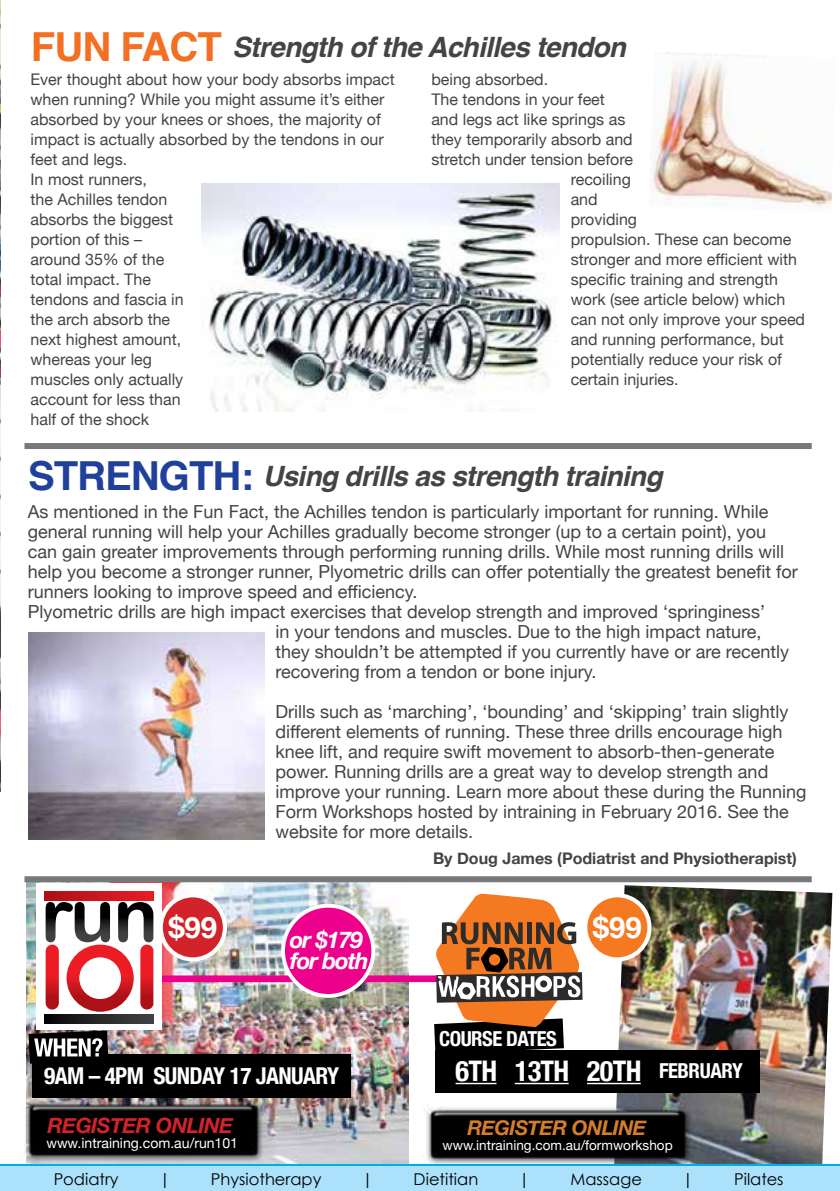
<style>
.page{position:relative;width:840px;height:1191px;background:#fff}
.page>*{position:absolute;margin:0;border:0;box-sizing:border-box;transform-origin:0 0}
.t1{font:700 29.2px "Helvetica Neue";color:#fff}
.t2{font:700 condensed 28.4px "Helvetica Neue";letter-spacing:-.025em;color:#fff}
.t3{font:italic 700 28px "Helvetica";letter-spacing:-.025em;color:#444}
.t4{font:700 condensed 23.2px "Helvetica Neue";letter-spacing:-.025em;color:#fff}
.t5{font:italic 700 23px/21px "Helvetica Neue";letter-spacing:-.05em;color:#fff}
.t6{font:italic 700 21px "Helvetica Neue";letter-spacing:-.025em;color:#d2232a}
.t7{font:700 condensed 20.6px "Helvetica Neue";letter-spacing:-.025em;color:#fff}
.t8{font:italic 700 20.2px "Helvetica Neue";letter-spacing:-.025em;color:#d77d2a}
.t9{font:18px/20px "Helvetica Neue";color:#444}
.t10{font:16.2px "Century Gothic";color:#000}
.t11{font:16px/20px "Helvetica Neue";color:#444}
.t12{font:700 16px "Helvetica Neue";color:#444}
.t13{font:14px "Helvetica Neue";color:#fff}
.t14{font:13.6px "Helvetica Neue";color:#fff}
.s1{font-style:normal;font-size:40px;color:#f36f21}
.s2{font-style:normal;font-size:40px;color:#20419b}
.s3{font-size:20.6px}
</style>
<div class="page">
<img style="left:0;top:0;width:1px;height:791px">
<img style="left:26px;top:882px;width:382px;height:282px">
<img style="left:613px;top:885px;width:218px;height:279px">
<div style="left:1px;top:1165px;width:838px;height:26px;background:#abe1fa"></div>
<hr style="left:0;top:1164px;width:839px;height:1px;background:#00aeef">
<svg style="left:0;top:1168px;width:1px;height:23px"></svg>
<img style="left:202px;top:183px;width:357px;height:228px">
<img style="left:650px;top:52px;width:182px;height:157px">
<img style="left:28px;top:632px;width:236px;height:207px">
<div style="left:135px;top:975px;width:307px;height:7px;background:#ec008c"></div>
<div style="left:283px;top:905px;width:90px;height:91px;background:#ec008c;border-radius:50%"></div>
<div style="left:281px;top:904px;width:94px;height:93px;border:4px solid #fff;border-radius:50%"></div>
<div style="left:32px;top:1053px;width:319px;height:44px;background:#000"></div>
<svg style="left:28px;top:1030px;width:80px;height:33px"></svg>
<div style="left:585px;top:895px;width:64px;height:64px;background:#f47920;border-radius:50%"></div>
<div style="left:583px;top:893px;width:68px;height:68px;border:4px solid #fff;border-radius:50%"></div>
<div style="left:161px;top:895px;width:64px;height:64px;background:#d2232a;border-radius:50%"></div>
<div style="left:159px;top:893px;width:68px;height:68px;border:4px solid #fff;border-radius:50%"></div>
<img style="left:0;top:1090px;width:295px;height:78px">
<img style="left:388px;top:1095px;width:339px;height:71px">
<div style="left:435px;top:1049px;width:324px;height:43px;background:#000"></div>
<hr style="left:455px;top:1082px;width:41px;height:2px;background:#fff">
<hr style="left:514px;top:1082px;width:54px;height:2px;background:#fff">
<hr style="left:586px;top:1082px;width:54px;height:2px;background:#fff">
<svg style="left:434px;top:893px;width:148px;height:157px"></svg>
<div style="left:24px;top:443px;width:787px;height:6px;background:#77787b"></div>
<div style="left:36px;top:883px;width:125px;height:146px;background:#fff"></div>
<svg style="left:46px;top:902px;width:107px;height:109px"></svg>
<svg style="left:44px;top:891px;width:109px;height:9px"></svg>
<svg style="left:44px;top:1014px;width:109px;height:9px"></svg>
<div style="left:24px;top:876px;width:787px;height:6px;background:#77787b"></div>
<h3 class="t3" style="left:31px;top:24px;width:596px"><span class="s1">FUN FACT</span> Strength of the Achilles tendon</h3>
<p class="t11" style="left:30px;top:70px;width:365px">Ever thought about how your body absorbs impact when running? While you might assume it’s either absorbed by your knees or shoes, the majority of impact is actually absorbed by the tendons in our feet and legs.<br>In most runners,<br>the Achilles tendon<br>absorbs the biggest<br>portion of this –<br>around 35% of the<br>total impact. The<br>tendons and fascia in<br>the arch absorb the<br>next highest amount,<br>whereas your leg<br>muscles only actually<br>account for less than<br>half of the shock</p>
<p class="t11" style="left:431px;top:70px;width:118px">being absorbed.</p>
<p class="t11" style="left:431px;top:90px;width:175px">The tendons in your feet</p>
<p class="t11" style="left:431px;top:110px;width:195px">and legs act like springs as</p>
<p class="t11" style="left:431px;top:130px;width:203px">they temporarily absorb and</p>
<p class="t11" style="left:431px;top:150px;width:203px">stretch under tension before</p>
<p class="t11" style="left:570px;top:170px;width:62px">recoiling</p>
<p class="t11" style="left:570px;top:190px;width:28px">and</p>
<p class="t11" style="left:570px;top:210px;width:68px">providing</p>
<p class="t11" style="left:570px;top:230px;width:222px">propulsion. These can become</p>
<p class="t11" style="left:570px;top:250px;width:228px">stronger and more efficient with</p>
<p class="t11" style="left:570px;top:270px;width:209px">specific training and strength</p>
<p class="t11" style="left:570px;top:290px;width:216px">work (see article below) which</p>
<p class="t11" style="left:570px;top:310px;width:236px">can not only improve your speed</p>
<p class="t11" style="left:570px;top:330px;width:214px">and running performance, but</p>
<p class="t11" style="left:570px;top:350px;width:212px">potentially reduce your risk of</p>
<p class="t11" style="left:570px;top:370px;width:109px">certain injuries.</p>
<h3 class="t3" style="left:28px;top:453px;width:635px"><span class="s2">STRENGTH:</span> Using drills as strength training</h3>
<p class="t9" style="left:28px;top:502px;width:741px">As mentioned in the Fun Fact, the Achilles tendon is particularly important for running. While</p>
<p class="t9" style="left:28px;top:522px;width:739px">general running will help your Achilles gradually become stronger (up to a certain point), you</p>
<p class="t9" style="left:28px;top:542px;width:757px">can gain greater improvements through performing running drills. While most running drills will</p>
<p class="t9" style="left:28px;top:562px;width:771px">help you become a stronger runner, Plyometric drills can offer potentially the greatest benefit for</p>
<p class="t9" style="left:28px;top:582px;width:391px">runners looking to improve speed and efficiency.</p>
<p class="t9" style="left:28px;top:602px;width:738px">Plyometric drills are high impact exercises that develop strength and improved ‘springiness’</p>
<p class="t9" style="left:275px;top:622px;width:487px">in your tendons and muscles. Due to the high impact nature,</p>
<p class="t9" style="left:275px;top:642px;width:515px">they shouldn’t be attempted if you currently have or are recently</p>
<p class="t9" style="left:275px;top:662px;width:322px">recovering from a tendon or bone injury.</p>
<p class="t9" style="left:275px;top:702px;width:532px">Drills such as ‘marching’, ‘bounding’ and ‘skipping’ train slightly different elements of running. These three drills encourage high knee lift, and require swift movement to absorb-then-generate power. Running drills are a great way to develop strength and improve your running. Learn more about these during the Running Form Workshops hosted by intraining in February 2016. See the website for more details.</p>
<p class="t12" style="left:433px;top:845px;width:365px">By Doug James (Podiatrist and Physiotherapist)</p>
<h1 class="t1" style="left:168px;top:905px;width:50px">$99</h1>
<h1 class="t1" style="left:592px;top:905px;width:50px">$99</h1>
<p class="t5" style="left:289px;top:929px;width:81px">or $179 for both</p>
<p class="t4" style="left:44px;top:1056px;width:296px">9AM – 4PM SUNDAY 17 JANUARY</p>
<p class="t6" style="left:47px;top:1108px;width:187px">REGISTER ONLINE</p>
<p class="t13" style="left:46px;top:1133px;width:193px">www.intraining.com.au/run101</p>
<p class="t7" style="left:439px;top:1021px;width:119px">COURSE DATES</p>
<h2 class="t2" style="left:455px;top:1047px;width:288px">6TH 13TH 20TH <span class="s3">FEBRUARY</span></h2>
<p class="t8" style="left:467px;top:1111px;width:180px">REGISTER ONLINE</p>
<p class="t14" style="left:442px;top:1135px;width:231px">www.intraining.com.au/formworkshop</p>
<p class="t10" style="left:54px;top:1168px;width:66px">Podiatry</p>
<p class="t10" style="left:159px;top:1168px;width:12px">|</p>
<p class="t10" style="left:211px;top:1168px;width:112px">Physiotherapy</p>
<p class="t10" style="left:362px;top:1168px;width:12px">|</p>
<p class="t10" style="left:413px;top:1168px;width:66px">Dietitian</p>
<p class="t10" style="left:518px;top:1168px;width:12px">|</p>
<p class="t10" style="left:570px;top:1168px;width:73px">Massage</p>
<p class="t10" style="left:682px;top:1168px;width:12px">|</p>
<p class="t10" style="left:733px;top:1168px;width:51px">Pilates</p>
</div>
